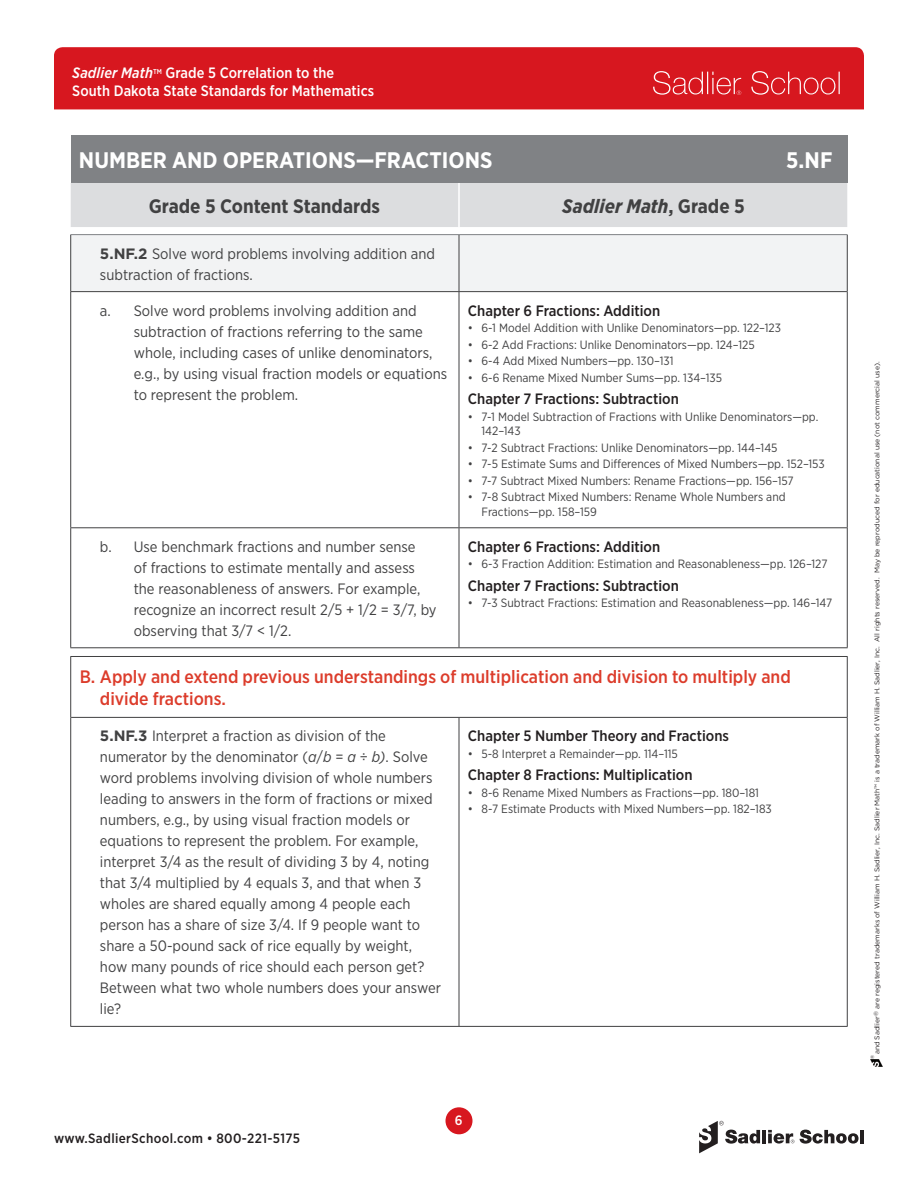
<style>
.page{position:relative;width:918px;height:1188px;background:#fff}
.page>*{position:absolute;margin:0;border:0;box-sizing:border-box;transform-origin:0 0}
.REAL_TITLES{font:700 22.5px "Gotham Narrow";color:#fff}
.Table_header{font:700 19.5px "Gotham Narrow";color:#414142}
.Table_header-2{font:italic 700 19.5px "Gotham Narrow";color:#414142}
.t1{font:500 18px/22.5px "Gotham Narrow";color:#dc3c2b}
.Standards_CODE{font:15px/21px "Gotham Narrow";color:#414142}
.Chapter_Head{font:500 15px "Gotham Narrow";color:#231f20}
.t2{font:500 15px/18px "Gotham Narrow";letter-spacing:.005em;color:#fff}
.Standards{font:15px/21px "Gotham Narrow";color:#414142}
.t3{font:500 13.5px "Gotham Narrow";letter-spacing:.025em;color:#231f20}
.t4{font:500 13.5px "Gotham Narrow";color:#fff}
.AUDIT_citations{font:12px/14.4px "Gotham Narrow";color:#414142}
.t5{font:6.9px "Gotham";color:#231f20}
.t6{font:4.8px "Gotham";color:#231f20}
.s1{font-style:italic}
.s2{font-style:normal}
.s3{font-family:"Gotham";font-weight:700}
</style>
<div class="page">
<div style="left:446px;top:1107px;width:27px;height:27px;background:#d7171f;border-radius:50%"></div>
<div style="left:54px;top:47px;width:810px;height:62px;background:#d7171f"></div>
<svg style="left:653px;top:71px;width:88px;height:24px"></svg>
<svg style="left:751px;top:71px;width:89px;height:24px"></svg>
<svg style="left:871px;top:1059px;width:12px;height:7px"></svg>
<svg style="left:699px;top:1121px;width:61px;height:32px"></svg>
<hr style="left:762px;top:1130px;width:4px;height:13px;background:#231f20">
<svg style="left:800px;top:1130px;width:59px;height:14px"></svg>
<hr style="left:860px;top:1130px;width:4px;height:13px;background:#231f20">
<svg style="left:768px;top:1130px;width:26px;height:14px"></svg>
<div style="left:71px;top:136px;width:776px;height:47px;background:#808285"></div>
<div style="left:71px;top:183px;width:776px;height:44px;background:#dcdddf"></div>
<div style="left:71px;top:235px;width:776px;height:56px;background:#f2f3f4"></div>
<hr style="left:70px;top:656px;width:389px;height:1px;background:#414142">
<hr style="left:459px;top:656px;width:389px;height:1px;background:#414142">
<hr style="left:459px;top:718px;width:1px;height:308px;background:#414142">
<hr style="left:847px;top:718px;width:1px;height:308px;background:#414142">
<hr style="left:70px;top:234px;width:389px;height:1px;background:#808285">
<hr style="left:459px;top:234px;width:389px;height:1px;background:#808285">
<hr style="left:70px;top:657px;width:1px;height:60px;background:#414142">
<hr style="left:847px;top:657px;width:1px;height:60px;background:#414142">
<hr style="left:71px;top:717px;width:388px;height:1px;background:#414142">
<hr style="left:459px;top:717px;width:389px;height:1px;background:#414142">
<hr style="left:70px;top:717px;width:1px;height:309px;background:#414142">
<hr style="left:70px;top:235px;width:1px;height:56px;background:#414142">
<hr style="left:70px;top:292px;width:1px;height:235px;background:#414142">
<hr style="left:70px;top:528px;width:1px;height:119px;background:#414142">
<hr style="left:459px;top:235px;width:1px;height:56px;background:#414142">
<hr style="left:847px;top:235px;width:1px;height:57px;background:#414142">
<hr style="left:459px;top:292px;width:1px;height:235px;background:#414142">
<hr style="left:847px;top:292px;width:1px;height:236px;background:#414142">
<hr style="left:459px;top:528px;width:1px;height:119px;background:#414142">
<hr style="left:847px;top:528px;width:1px;height:119px;background:#414142">
<hr style="left:458px;top:183px;width:2px;height:44px;background:#fff">
<hr style="left:70px;top:291px;width:389px;height:1px;background:#414142">
<hr style="left:70px;top:527px;width:389px;height:1px;background:#414142">
<hr style="left:70px;top:647px;width:389px;height:1px;background:#414142">
<hr style="left:70px;top:1026px;width:389px;height:1px;background:#414142">
<hr style="left:459px;top:291px;width:388px;height:1px;background:#414142">
<hr style="left:459px;top:527px;width:388px;height:1px;background:#414142">
<hr style="left:459px;top:647px;width:389px;height:1px;background:#414142">
<hr style="left:459px;top:1026px;width:389px;height:1px;background:#414142">
<p class="t2" style="left:72px;top:63px;width:304px"><span class="s1">Sadlier Math</span><sup>TM</sup> Grade 5 Correlation to the<br>South Dakota State Standards for Mathematics</p>
<p class="REAL_TITLES" style="left:79px;top:146px;width:415px">NUMBER AND OPERATIONS—FRACTIONS</p>
<p class="REAL_TITLES" style="left:786px;top:146px;width:48px">5.NF</p>
<p class="Table_header" style="left:149px;top:193px;width:233px">Grade 5 Content Standards</p>
<p class="Table_header-2" style="left:562px;top:193px;width:184px">Sadlier Math<span class="s2">, Grade 5</span></p>
<p class="Standards" style="left:100px;top:243px;width:337px"><span class="s3">5.NF.2</span> Solve word problems involving addition and subtraction of fractions.</p>
<p class="Standards_CODE" style="left:134px;top:300px;width:315px;text-indent:-34px">a. Solve word problems involving addition and subtraction of fractions referring to the same whole, including cases of unlike denominators, e.g., by using visual fraction models or equations to represent the problem.</p>
<p class="Chapter_Head" style="left:468px;top:301px;width:194px">Chapter 6 Fractions: Addition</p>
<p class="AUDIT_citations" style="left:468px;top:321px;width:315px">• 6-1 Model Addition with Unlike Denominators—pp. 122–123</p>
<p class="AUDIT_citations" style="left:468px;top:337px;width:288px">• 6-2 Add Fractions: Unlike Denominators—pp. 124–125</p>
<p class="AUDIT_citations" style="left:468px;top:354px;width:207px">• 6-4 Add Mixed Numbers—pp. 130–131</p>
<p class="AUDIT_citations" style="left:468px;top:370px;width:256px">• 6-6 Rename Mixed Number Sums—pp. 134–135</p>
<p class="Chapter_Head" style="left:468px;top:389px;width:213px">Chapter 7 Fractions: Subtraction</p>
<p class="AUDIT_citations" style="left:481px;top:409px;width:338px;text-indent:-14px">• 7-1 Model Subtraction of Fractions with Unlike Denominators—pp.<br>142–143</p>
<p class="AUDIT_citations" style="left:468px;top:440px;width:311px">• 7-2 Subtract Fractions: Unlike Denominators—pp. 144–145</p>
<p class="AUDIT_citations" style="left:468px;top:457px;width:358px">• 7-5 Estimate Sums and Differences of Mixed Numbers—pp. 152–153</p>
<p class="AUDIT_citations" style="left:468px;top:473px;width:327px">• 7-7 Subtract Mixed Numbers: Rename Fractions—pp. 156–157</p>
<p class="AUDIT_citations" style="left:481px;top:490px;width:306px;text-indent:-14px">• 7-8 Subtract Mixed Numbers: Rename Whole Numbers and<br>Fractions—pp. 158–159</p>
<p class="Standards_CODE" style="left:134px;top:536px;width:304px;text-indent:-34px">b. Use benchmark fractions and number sense<br>of fractions to estimate mentally and assess the reasonableness of answers. For example, recognize an incorrect result 2/5 + 1/2 = 3/7, by observing that 3/7 &lt; 1/2.</p>
<p class="Chapter_Head" style="left:468px;top:537px;width:194px">Chapter 6 Fractions: Addition</p>
<p class="AUDIT_citations" style="left:468px;top:557px;width:361px">• 6-3 Fraction Addition: Estimation and Reasonableness—pp. 126–127</p>
<p class="Chapter_Head" style="left:468px;top:576px;width:213px">Chapter 7 Fractions: Subtraction</p>
<p class="AUDIT_citations" style="left:468px;top:596px;width:366px">• 7-3 Subtract Fractions: Estimation and Reasonableness—pp. 146–147</p>
<p class="t1" style="left:100px;top:665px;width:692px;text-indent:-20px">B. Apply and extend previous understandings of multiplication and division to multiply and divide fractions.</p>
<p class="Standards_CODE" style="left:100px;top:725px;width:343px"><span class="s3">5.NF.3</span> Interpret a fraction as division of the numerator by the denominator (<span class="s1">a</span>/<span class="s1">b</span> = <span class="s1">a</span> ÷ <span class="s1">b)</span>. Solve word problems involving division of whole numbers leading to answers in the form of fractions or mixed numbers, e.g., by using visual fraction models or equations to represent the problem. For example, interpret 3/4 as the result of dividing 3 by 4, noting that 3/4 multiplied by 4 equals 3, and that when 3 wholes are shared equally among 4 people each person has a share of size 3/4. If 9 people want to share a 50-pound sack of rice equally by weight, how many pounds of rice should each person get?<br>Between what two whole numbers does your answer lie?</p>
<p class="Chapter_Head" style="left:468px;top:727px;width:263px">Chapter 5 Number Theory and Fractions</p>
<p class="AUDIT_citations" style="left:468px;top:746px;width:211px">• 5-8 Interpret a Remainder—pp. 114–115</p>
<p class="Chapter_Head" style="left:468px;top:765px;width:226px">Chapter 8 Fractions: Multiplication</p>
<p class="AUDIT_citations" style="left:468px;top:785px;width:293px">• 8-6 Rename Mixed Numbers as Fractions—pp. 180–181</p>
<p class="AUDIT_citations" style="left:468px;top:802px;width:305px">• 8-7 Estimate Products with Mixed Numbers—pp. 182–183</p>
<p class="t3" style="left:54px;top:1129px;width:248px">www.SadlierSchool.com • 800-221-5175</p>
<p class="t4" style="left:455px;top:1112px;width:9px">6</p>
<p class="t5" style="left:873px;top:1054px;width:694px;rotate:-90deg">and Sadlier<sup>®</sup> are registered trademarks of William H. Sadlier, Inc. Sadlier Math™ is a trademark of William H. Sadlier, Inc. All rights reserved. May be reproduced for educational use (not commercial use).</p>
<p class="t6" style="left:869px;top:1059px;width:6px;rotate:-90deg">®</p>
</div>
